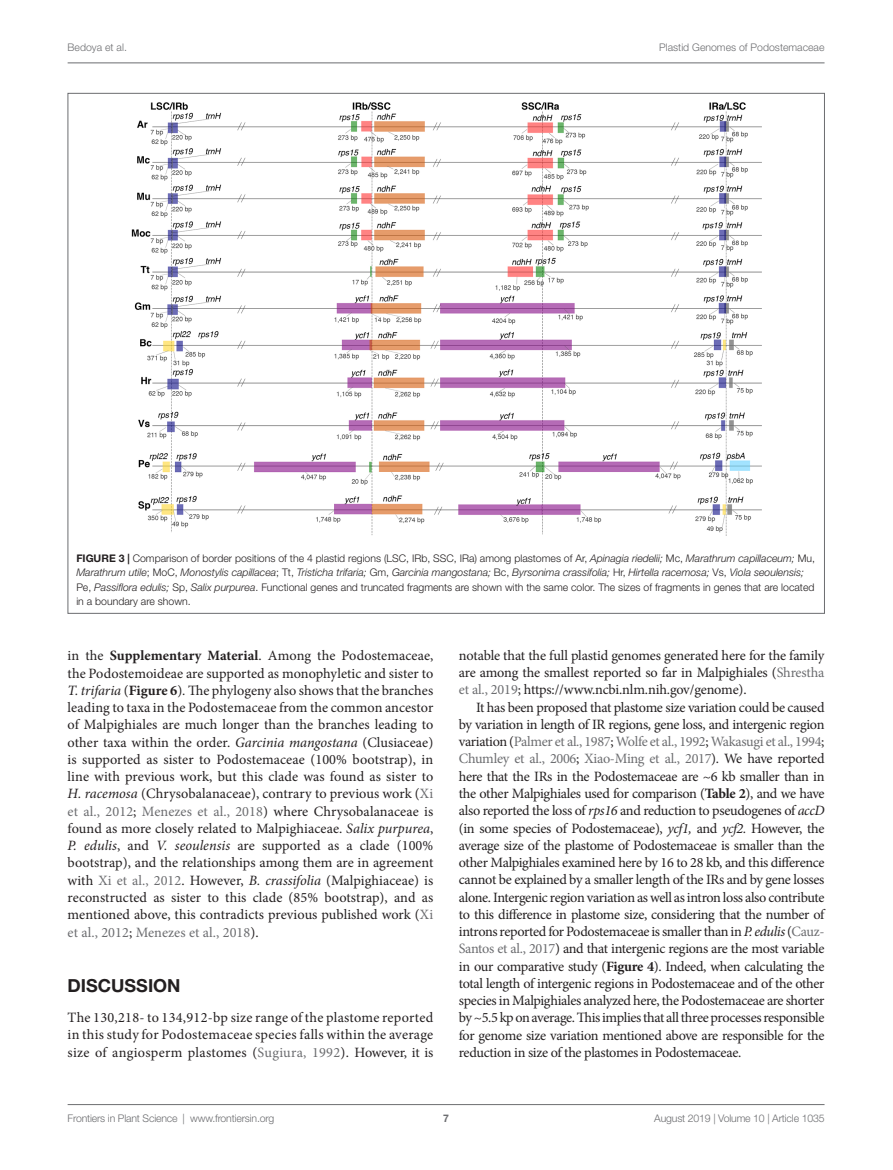
<style>
.page{position:relative;width:893px;height:1170px;background:#fff}
.page>*{position:absolute;margin:0;border:0;box-sizing:border-box;transform-origin:0 0}
._1{font:700 18px "Helvetica Neue LT Std";color:#231f20}
.T{font:14.25px/17.2px "Minion Pro";letter-spacing:-.015em;color:#231f20;text-align:justify}
.T1{font:14.25px/17.2px "Minion Pro";letter-spacing:-.005em;color:#231f20;text-align:justify}
.FC{font:300 10.5px/14.2px "Helvetica Neue LT Std";color:#231f20}
.t1{font:300 10.5px "Helvetica Neue LT Std";letter-spacing:-.015em;color:#6c6d70}
.t2{font:700 10.5px "Helvetica Neue LT Std";color:#6c6d70}
.s1{font-weight:700}
.s2{font-style:italic}
.s3{color:#6c6d70}
</style>
<div class="page">
<hr style="left:68px;top:63px;width:756px;height:1px;background:#6c6d70">
<hr style="left:68px;top:1104px;width:756px;height:1px;background:#6c6d70">
<img style="left:131px;top:102px;width:630px;height:433px">
<p class="t1" style="left:68px;top:41px;width:61px">Bedoya et al.</p>
<p class="t1" style="left:659px;top:41px;width:167px">Plastid Genomes of Podostemaceae</p>
<p class="FC" style="left:76px;top:551px;width:740px"><span class="s1">FIGURE 3 |</span> Comparison of border positions of the 4 plastid regions (LSC, IRb, SSC, IRa) among plastomes of Ar, <span class="s2">Apinagia riedelii;</span> Mc, <span class="s2">Marathrum capillaceum;</span> Mu, <span class="s2">Marathrum utile</span>; MoC, <span class="s2">Monostylis capillacea</span>; Tt, <span class="s2">Tristicha trifaria;</span> Gm, <span class="s2">Garcinia mangostana;</span> Bc, <span class="s2">Byrsonima crassifolia;</span> Hr, <span class="s2">Hirtella racemosa;</span> Vs, <span class="s2">Viola seoulensis; </span>Pe, <span class="s2">Passiflora edulis;</span> Sp, <span class="s2">Salix purpurea</span>. Functional genes and truncated fragments are shown with the same color. The sizes of fragments in genes that are located in a boundary are shown.</p>
<p class="T" style="left:68px;top:647px;width:367px">in the <span class="s1">Supplementary Material</span>. Among the Podostemaceae, the Podostemoideae are supported as monophyletic and sister to <span class="s2">T. trifaria</span> (<span class="s1">Figure 6</span>)<span class="s2">.</span> The phylogeny also shows that the branches leading to taxa in the Podostemaceae from the common ancestor of Malpighiales are much longer than the branches leading to other taxa within the order. <span class="s2">Garcinia mangostana</span> (Clusiaceae) is supported as sister to Podostemaceae (100% bootstrap), in line with previous work, but this clade was found as sister to <span class="s2">H. racemosa</span> (Chrysobalanaceae), contrary to previous work (<span class="s3">Xi et al., 2012</span>; <span class="s3">Menezes et al., 2018</span>) where Chrysobalanaceae is found as more closely related to Malpighiaceae. <span class="s2">Salix purpurea</span>, <span class="s2">P. edulis</span>, and <span class="s2">V. seoulensis</span> are supported as a clade (100% bootstrap), and the relationships among them are in agreement with <span class="s3">Xi et al., 2012</span>. However, <span class="s2">B. crassifolia</span> (Malpighiaceae) is reconstructed as sister to this clade (85% bootstrap), and as mentioned above, this contradicts previous published work (<span class="s3">Xi et al., 2012</span>; <span class="s3">Menezes et al., 2018</span>).</p>
<p class="_1" style="left:68px;top:974px;width:115px">DISCUSSION</p>
<p class="T1" style="left:68px;top:1008px;width:367px">The 130,218- to 134,912-bp size range of the plastome reported in this study for Podostemaceae species falls within the average size of angiosperm plastomes (<span class="s3">Sugiura, 1992</span>). However, it is</p>
<p class="T1" style="left:459px;top:646px;width:367px">notable that the full plastid genomes generated here for the family are among the smallest reported so far in Malpighiales (<span class="s3">Shrestha et al., 2019</span>; https://www.ncbi.nlm.nih.gov/genome).</p>
<p class="T" style="left:459px;top:698px;width:367px;text-indent:17px">It has been proposed that plastome size variation could be caused by variation in length of IR regions, gene loss, and intergenic region variation (<span class="s3">Palmer et al., 1987</span>; <span class="s3">Wolfe et al., 1992</span>; <span class="s3">Wakasugi et al., 1994</span>; <span class="s3">Chumley et al., 2006</span>; <span class="s3">Xiao-Ming et al., 2017</span>). We have reported here that the IRs in the Podostemaceae are ~6 kb smaller than in the other Malpighiales used for comparison (<span class="s1">Table 2</span>), and we have also reported the loss of <span class="s2">rps16</span> and reduction to pseudogenes of <span class="s2">accD </span>(in some species of Podostemaceae), <span class="s2">ycf1,</span> and <span class="s2">ycf2.</span> However, the average size of the plastome of Podostemaceae is smaller than the other Malpighiales examined here by 16 to 28 kb, and this difference cannot be explained by a smaller length of the IRs and by gene losses alone. Intergenic region variation as well as intron loss also contribute to this difference in plastome size, considering that the number of introns reported for Podostemaceae is smaller than in <span class="s2">P. edulis</span> (<span class="s3">Cauz-Santos et al., 2017</span>) and that intergenic regions are the most variable in our comparative study (<span class="s1">Figure 4</span>). Indeed, when calculating the total length of intergenic regions in Podostemaceae and of the other species in Malpighiales analyzed here, the Podostemaceae are shorter by ~5.5 kp on average. This implies that all three processes responsible for genome size variation mentioned above are responsible for the reduction in size of the plastomes in Podostemaceae.</p>
<p class="t1" style="left:68px;top:1111px;width:208px">Frontiers in Plant Science | www.frontiersin.org</p>
<p class="t2" style="left:443px;top:1111px;width:7px">7</p>
<p class="t1" style="left:654px;top:1111px;width:172px">August 2019 | Volume 10 | Article 1035</p>
</div>
